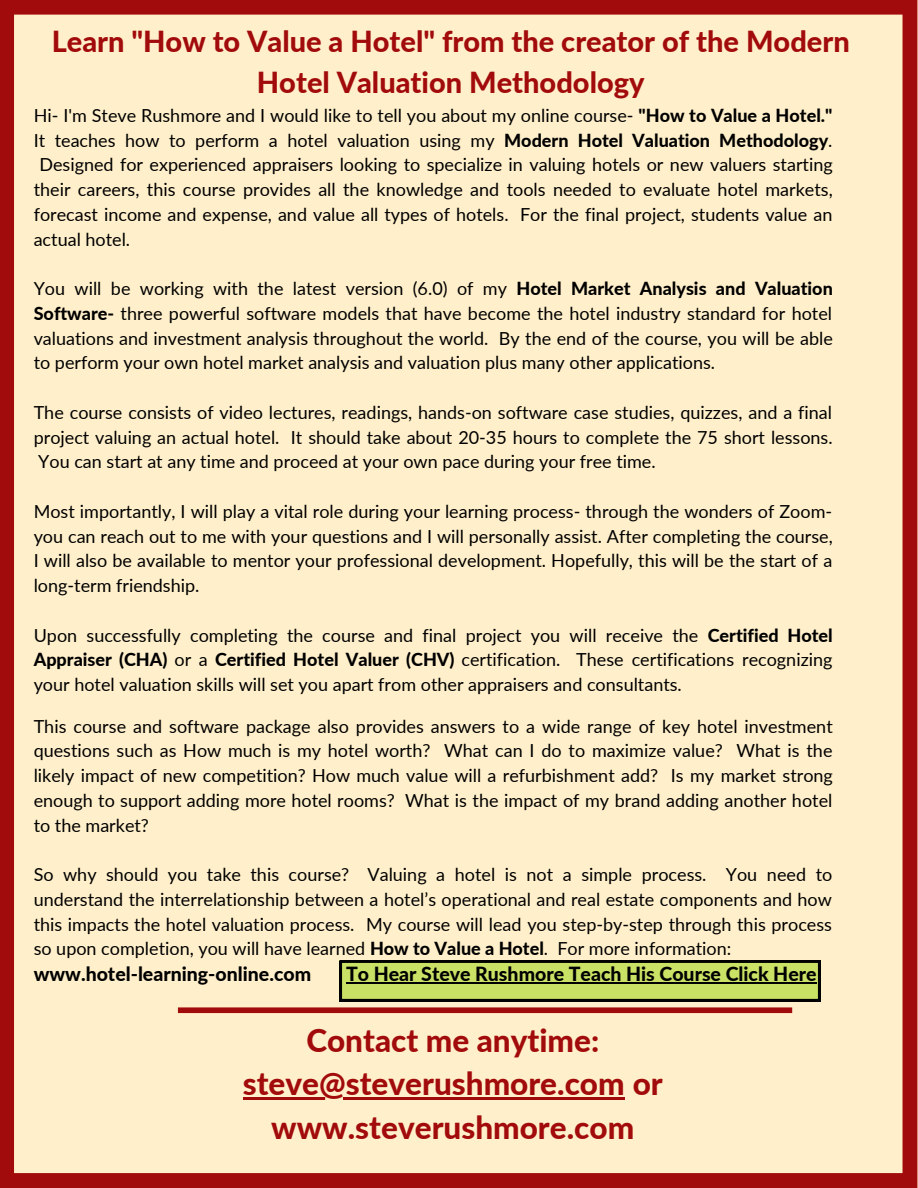
<style>
.page{position:relative;width:918px;height:1188px;background:#fff}
.page>*{position:absolute;margin:0;border:0;box-sizing:border-box;transform-origin:0 0}
.t1{font:800 31.5px/43.8px "Lato";color:#a20b0b;text-align:center}
.t2{font:800 28.95px/40.5px "Lato";color:#a20b0b;text-align:center}
.t3{font:800 19.5px "Lato";color:#000}
.t4{font:18px/24.8px "Lato";color:#000;text-align:justify}
.s1{font-weight:800}
</style>
<div class="page">
<div style="left:0;top:0;width:917px;height:1188px;background:#fff0cb"></div>
<div style="left:178px;top:1007px;width:614px;height:6px;background:#a20b0b"></div>
<svg style="left:340px;top:961px;width:480px;height:40px;background:#b1c759"></svg>
<hr style="left:243px;top:1098px;width:382px;height:2px;background:#a20b0b">
<hr style="left:346px;top:982px;width:471px;height:2px;background:#000">
<h2 class="t2" style="left:52px;top:21px;width:800px">Learn "How to Value a Hotel" from the creator of the Modern<br>Hotel Valuation Methodology</h2>
<p class="t4" style="left:34px;top:103px;width:800px">Hi- I'm Steve Rushmore and I would like to tell you about my online course- <span class="s1">"How to Value a Hotel."</span></p>
<p class="t4" style="left:34px;top:127px;width:800px">It teaches how to perform a hotel valuation using my <span class="s1">Modern Hotel Valuation Methodology</span>.</p>
<p class="t4" style="left:39px;top:152px;width:795px">Designed for experienced appraisers looking to specialize in valuing hotels or new valuers starting</p>
<p class="t4" style="left:34px;top:177px;width:801px">their careers, this course provides all the knowledge and tools needed to evaluate hotel markets,</p>
<p class="t4" style="left:34px;top:202px;width:800px">forecast income and expense, and value all types of hotels. For the final project, students value an</p>
<p class="t4" style="left:34px;top:226px;width:98px">actual hotel.</p>
<p class="t4" style="left:34px;top:276px;width:801px">You will be working with the latest version (6.0) of my <span class="s1">Hotel Market Analysis and Valuation Software-</span> three powerful software models that have become the hotel industry standard for hotel valuations and investment analysis throughout the world. By the end of the course, you will be able to perform your own hotel market analysis and valuation plus many other applications.</p>
<p class="t4" style="left:34px;top:400px;width:800px">The course consists of video lectures, readings, hands-on software case studies, quizzes, and a final project valuing an actual hotel. It should take about 20-35 hours to complete the 75 short lessons.<br>You can start at any time and proceed at your own pace during your free time.</p>
<p class="t4" style="left:34px;top:499px;width:801px">Most importantly, I will play a vital role during your learning process- through the wonders of Zoom&shy;you can reach out to me with your questions and I will personally assist. After completing the course, I will also be available to mentor your professional development. Hopefully, this will be the start of a long-term friendship.</p>
<p class="t4" style="left:34px;top:622px;width:801px">Upon successfully completing the course and final project you will receive the <span class="s1">Certified Hotel Appraiser (CHA)</span> or a <span class="s1">Certified Hotel Valuer (CHV)</span> certification. These certifications recognizing your hotel valuation skills will set you apart from other appraisers and consultants.</p>
<p class="t4" style="left:34px;top:713px;width:801px">This course and software package also provides answers to a wide range of key hotel investment questions such as How much is my hotel worth? What can I do to maximize value? What is the likely impact of new competition? How much value will a refurbishment add? Is my market strong enough to support adding more hotel rooms? What is the impact of my brand adding another hotel to the market?</p>
<p class="t4" style="left:34px;top:862px;width:800px">So why should you take this course? Valuing a hotel is not a simple process. You need to understand the interrelationship between a hotel’s operational and real estate components and how this impacts the hotel valuation process. My course will lead you step-by-step through this process so upon completion, you will have learned <span class="s1">How to Value a Hotel</span>. For more information:</p>
<p class="t3" style="left:34px;top:962px;width:279px">www.hotel-learning-online.com</p>
<p class="t3" style="left:346px;top:962px;width:472px">To Hear Steve Rushmore Teach His Course Click Here</p>
<h1 class="t1" style="left:243px;top:1017px;width:422px">Contact me anytime: steve@steverushmore.com or www.steverushmore.com</h1>
</div>
